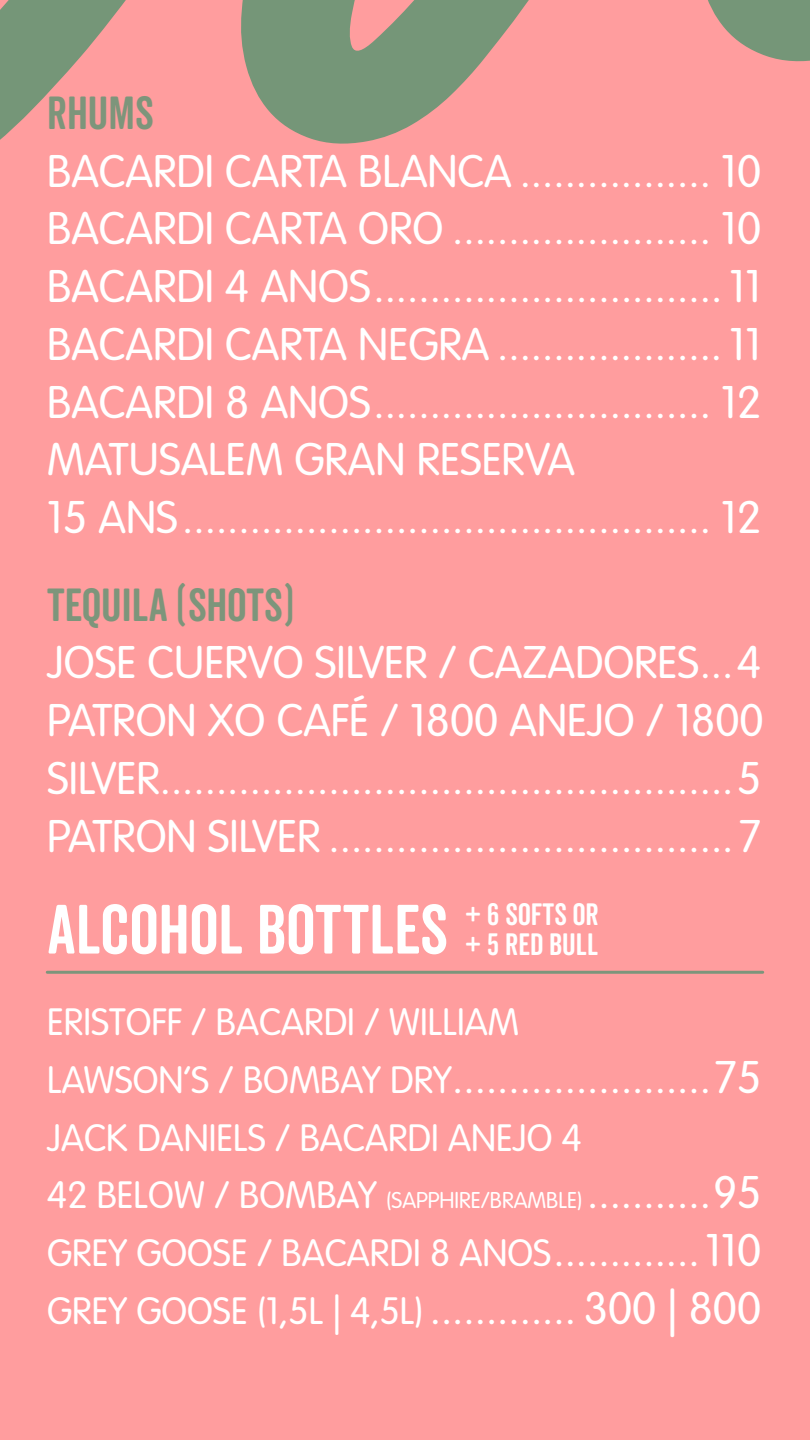
<style>
.page{position:relative;width:810px;height:1440px;background:#ff9d9e}
.page>*{position:absolute;margin:0;border:0;box-sizing:border-box;transform-origin:0 0}
.t1{font:67.5px "Veneer Clean Soft";color:#fff}
.t2{font:300 45px/57.8px "VAG Rounded Std";color:#fff}
.t3{font:45px "Veneer Clean Soft";color:#7d957b}
.t4{font:300 37.5px/57.8px "VAG Rounded Std";color:#fff}
.t5{font:30px/30px "Veneer Clean Soft";color:#fff}
.t6{font:300 22.5px "VAG Rounded Std";color:#fff}
.s1{font-size:37.5px}
.s2{font-size:45px}
</style>
<div class="page">
<svg style="left:0;top:0;width:95px;height:140px;fill:#759678"></svg>
<svg style="left:95px;top:0;width:715px;height:144px"></svg>
<hr style="left:47px;top:971px;width:716px;height:3px;background:#7d957b">
<p class="t3" style="left:47px;top:86px;width:108px">RHUMS</p>
<p class="t2" style="left:47px;top:144px;width:716px">BACARDI CARTA BLANCA ................. 10<br>BACARDI CARTA ORO ....................... 10<br>BACARDI 4 ANOS............................... 11<br>BACARDI CARTA NEGRA .................... 11<br>BACARDI 8 ANOS.............................. 12<br>MATUSALEM GRAN RESERVA<br>15 ANS............................................... 12</p>
<p class="t3" style="left:47px;top:577px;width:248px">TEQUILA (SHOTS)</p>
<p class="t2" style="left:47px;top:635px;width:718px;text-align:justify">JOSE CUERVO SILVER / CAZADORES...4<br>PATRON XO CAFÉ / 1800 ANEJO / 1800<br>SILVER...................................................5<br>PATRON SILVER ....................................7</p>
<h1 class="t1" style="left:47px;top:889px;width:402px">ALCOHOL BOTTLES</h1>
<p class="t5" style="left:465px;top:899px;width:135px">+ 6 SOFTS OR + 5 RED BULL</p>
<p class="t4" style="left:47px;top:994px;width:473px">ERISTOFF / BACARDI / WILLIAM</p>
<p class="t2" style="left:47px;top:1050px;width:716px"><span class="s1">LAWSON’S / BOMBAY DRY</span>.......................75</p>
<p class="t4" style="left:47px;top:1110px;width:536px">JACK DANIELS / BACARDI ANEJO 4</p>
<p class="t6" style="left:47px;top:1188px;width:715px"><span class="s1">42 BELOW / BOMBAY</span> (SAPPHIRE/BRAMBLE) <span class="s2">...........95</span></p>
<p class="t4" style="left:47px;top:1225px;width:716px">GREY GOOSE / BACARDI 8 ANOS<span class="s2">.............110<br></span>GREY GOOSE (1,5L | 4,5L) <span class="s2">............. 300 | 800</span></p>
</div>
